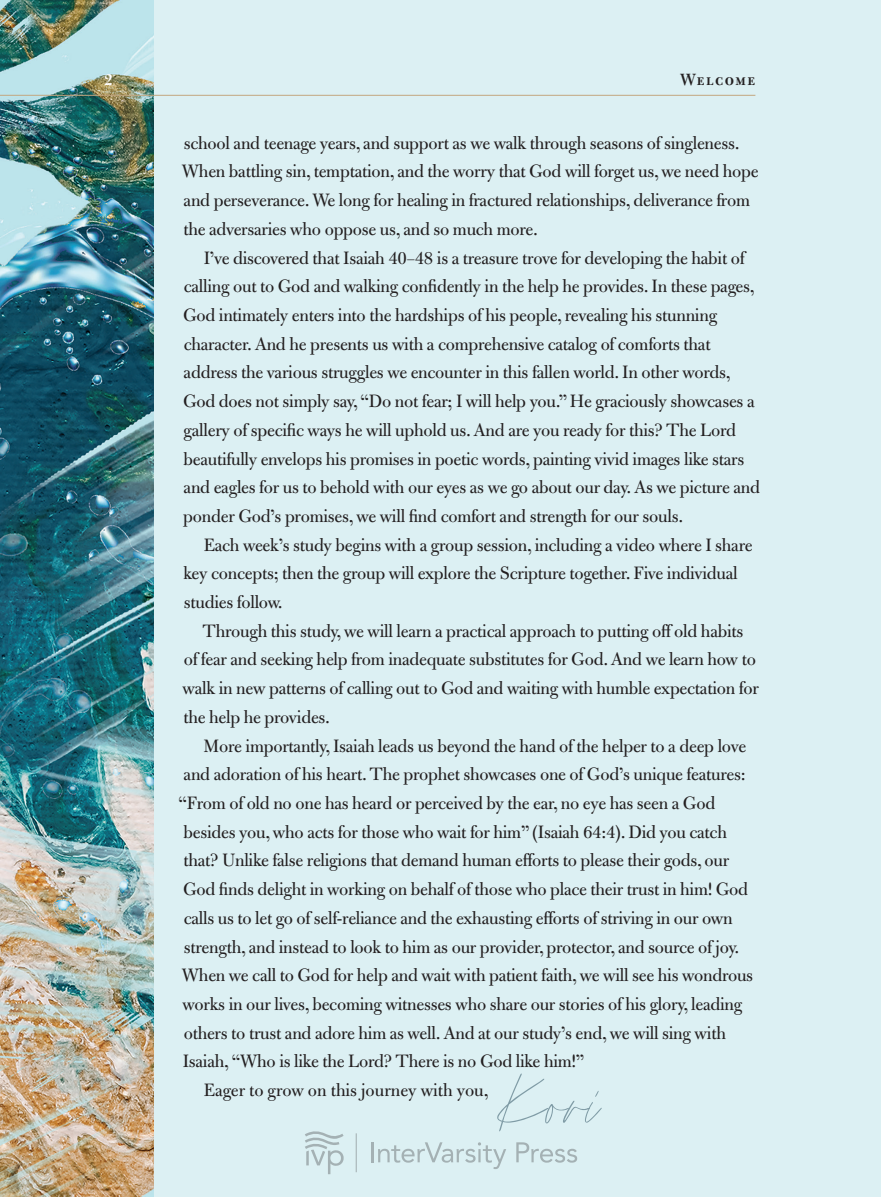
<style>
.page{position:relative;width:882px;height:1197px;background:#fff}
.page>*{position:absolute;margin:0;border:0;box-sizing:border-box;transform-origin:0 0}
.t1{font:103.25px "Gustav";color:#809ca6}
.body_-_IVP{font:19.25px/28.7px "Bulmer MT Std";letter-spacing:-.015em;color:#231f20}
.t2{font:600 17.5px "Bulmer MT Std";letter-spacing:.085em;color:#231f20}
.t3{font:600 17.5px "Bulmer MT Std";color:#fff}
</style>
<div class="page">
<div style="left:153px;top:0;width:727px;height:1197px;background:#dcf0f3"></div>
<img style="left:0;top:0;width:153px;height:1197px">
<hr style="left:0;top:95px;width:755px;height:1px;background:#c3a67f">
<svg style="left:305px;top:1131px;width:39px;height:43px"></svg>
<hr style="left:356px;top:1134px;width:1px;height:37px;background:#231f20">
<hr style="left:372px;top:1142px;width:2px;height:20px;background:#231f20">
<svg style="left:378px;top:1142px;width:128px;height:27px"></svg>
<svg style="left:516px;top:1142px;width:61px;height:20px"></svg>
<p class="t3" style="left:104px;top:70px;width:10px">2</p>
<p class="t2" style="left:680px;top:70px;width:77px">Welcome</p>
<p class="body_-_IVP" style="left:182px;top:129px;width:578px">school and teenage years, and support as we walk through seasons of singleness.<br>When battling sin, temptation, and the worry that God will forget us, we need hope and perseverance. We long for healing in fractured relationships, deliverance from the adversaries who oppose us, and so much more.</p>
<p class="body_-_IVP" style="left:183px;top:244px;width:578px;text-indent:21px">I’ve discovered that Isaiah 40–48 is a treasure trove for developing the habit of calling out to God and walking confidently in the help he provides. In these pages, God intimately enters into the hardships of his people, revealing his stunning character. And he presents us with a comprehensive catalog of comforts that address the various struggles we encounter in this fallen world. In other words, God does not simply say, “Do not fear; I will help you.” He graciously showcases a gallery of specific ways he will uphold us. And are you ready for this? The Lord beautifully envelops his promises in poetic words, painting vivid images like stars and eagles for us to behold with our eyes as we go about our day. As we picture and ponder God’s promises, we will find comfort and strength for our souls.</p>
<p class="body_-_IVP" style="left:183px;top:531px;width:570px;text-indent:20px">Each week’s study begins with a group session, including a video where I share key concepts; then the group will explore the Scripture together. Five individual studies follow.</p>
<p class="body_-_IVP" style="left:183px;top:617px;width:578px;text-indent:20px">Through this study, we will learn a practical approach to putting off old habits of fear and seeking help from inadequate substitutes for God. And we learn how to walk in new patterns of calling out to God and waiting with humble expectation for the help he provides.</p>
<p class="body_-_IVP" style="left:178px;top:731px;width:576px;text-indent:25px">More importantly, Isaiah leads us beyond the hand of the helper to a deep love and adoration of his heart. The prophet showcases one of God’s unique features: “From of old no one has heard or perceived by the ear, no eye has seen a God besides you, who acts for those who wait for him” (Isaiah 64:4). Did you catch that? Unlike false religions that demand human efforts to please their gods, our God finds delight in working on behalf of those who place their trust in him! God calls us to let go of self-reliance and the exhausting efforts of striving in our own strength, and instead to look to him as our provider, protector, and source of joy.<br>When we call to God for help and wait with patient faith, we will see his wondrous works in our lives, becoming witnesses who share our stories of his glory, leading others to trust and adore him as well. And at our study’s end, we will sing with Isaiah, “Who is like the Lord? There is no God like him!”</p>
<p class="body_-_IVP" style="left:204px;top:1076px;width:286px">Eager to grow on this journey with you,</p>
<p class="t1" style="left:499px;top:1054px;width:100px">Kori</p>
</div>
